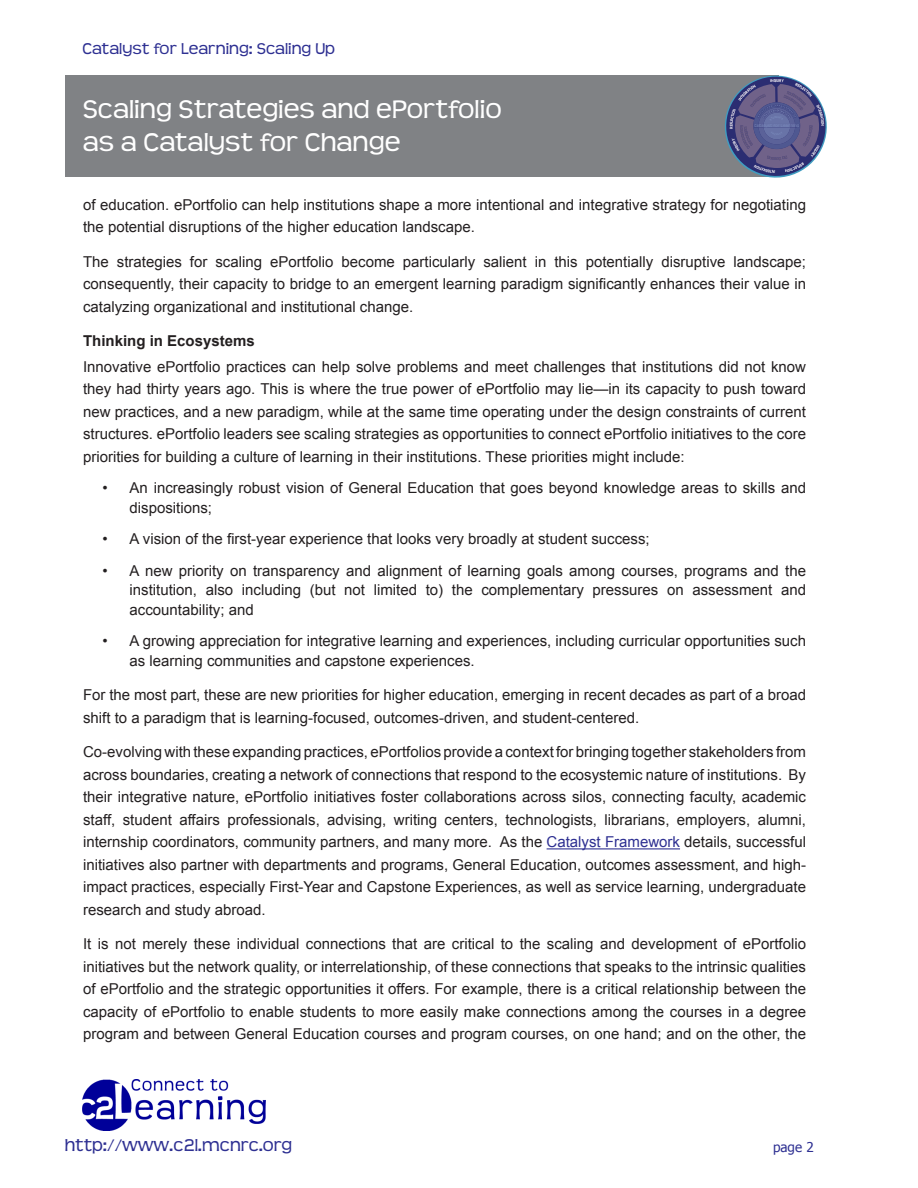
<style>
.page{position:relative;width:918px;height:1188px;background:#fff}
.page>*{position:absolute;margin:0;border:0;box-sizing:border-box;transform-origin:0 0}
.t1{font:27px/32.4px "Teen";color:#fff}
.t2{font:18px "Teen";color:#2e3092}
.t3{font:16.5px "Teen";color:#2e3092}
.Body_text{font:15px/22.5px "Arial";color:#231f20;text-align:justify}
.subheadings{font:700 15px "Arial";color:#231f20}
.t4{font:13.5px "Tahoma";color:#2e3092}
.s1{color:#2e3092}
</style>
<div class="page">
<div style="left:65px;top:76px;width:713px;height:101px;background:#808285"></div>
<img style="left:82px;top:1080px;width:184px;height:51px">
<hr style="left:547px;top:848px;width:133px;height:1px;background:#2e3092">
<svg style="left:725px;top:76px;width:102px;height:102px"></svg>
<p class="t3" style="left:82px;top:39px;width:254px">Catalyst for Learning: Scaling Up</p>
<h1 class="t1" style="left:83px;top:94px;width:420px">Scaling Strategies and ePortfolio as a Catalyst for Change</h1>
<p class="Body_text" style="left:83px;top:193px;width:724px">of education. ePortfolio can help institutions shape a more intentional and integrative strategy for negotiating the potential disruptions of the higher education landscape.</p>
<p class="Body_text" style="left:83px;top:250px;width:724px">The strategies for scaling ePortfolio become particularly salient in this potentially disruptive landscape; consequently, their capacity to bridge to an emergent learning paradigm significantly enhances their value in catalyzing organizational and institutional change.</p>
<p class="subheadings" style="left:83px;top:331px;width:173px">Thinking in Ecosystems</p>
<p class="Body_text" style="left:83px;top:355px;width:724px">Innovative ePortfolio practices can help solve problems and meet challenges that institutions did not know they had thirty years ago. This is where the true power of ePortfolio may lie—in its capacity to push toward new practices, and a new paradigm, while at the same time operating under the design constraints of current structures. ePortfolio leaders see scaling strategies as opportunities to connect ePortfolio initiatives to the core priorities for building a culture of learning in their institutions. These priorities might include:</p>
<p class="Body_text" style="left:130px;top:478px;width:678px;line-height:19.5px;text-indent:-27px">• An increasingly robust vision of General Education that goes beyond knowledge areas to skills and dispositions;</p>
<p class="Body_text" style="left:103px;top:528px;width:549px">• A vision of the first-year experience that looks very broadly at student success;</p>
<p class="Body_text" style="left:130px;top:561px;width:678px;line-height:19.5px;text-indent:-27px">• A new priority on transparency and alignment of learning goals among courses, programs and the institution, also including (but not limited to) the complementary pressures on assessment and accountability; and</p>
<p class="Body_text" style="left:130px;top:631px;width:678px;line-height:19.5px;text-indent:-27px">• A growing appreciation for integrative learning and experiences, including curricular opportunities such as learning communities and capstone experiences.</p>
<p class="Body_text" style="left:83px;top:684px;width:725px">For the most part, these are new priorities for higher education, emerging in recent decades as part of a broad shift to a paradigm that is learning-focused, outcomes-driven, and student-centered.</p>
<p class="Body_text" style="left:83px;top:741px;width:725px">Co-evolving with these expanding practices, ePortfolios provide a context for bringing together stakeholders from across boundaries, creating a network of connections that respond to the ecosystemic nature of institutions. By their integrative nature, ePortfolio initiatives foster collaborations across silos, connecting faculty, academic staff, student affairs professionals, advising, writing centers, technologists, librarians, employers, alumni, internship coordinators, community partners, and many more. As the <span class="s1">Catalyst Framework</span> details, successful initiatives also partner with departments and programs, General Education, outcomes assessment, and high&shy;impact practices, especially First-Year and Capstone Experiences, as well as service learning, undergraduate research and study abroad.</p>
<p class="Body_text" style="left:83px;top:933px;width:725px">It is not merely these individual connections that are critical to the scaling and development of ePortfolio initiatives but the network quality, or interrelationship, of these connections that speaks to the intrinsic qualities of ePortfolio and the strategic opportunities it offers. For example, there is a critical relationship between the capacity of ePortfolio to enable students to more easily make connections among the courses in a degree program and between General Education courses and program courses, on one hand; and on the other, the</p>
<p class="t2" style="left:65px;top:1135px;width:229px">http://www.c2l.mcnrc.org</p>
<p class="t4" style="left:773px;top:1138px;width:42px">page 2</p>
</div>
